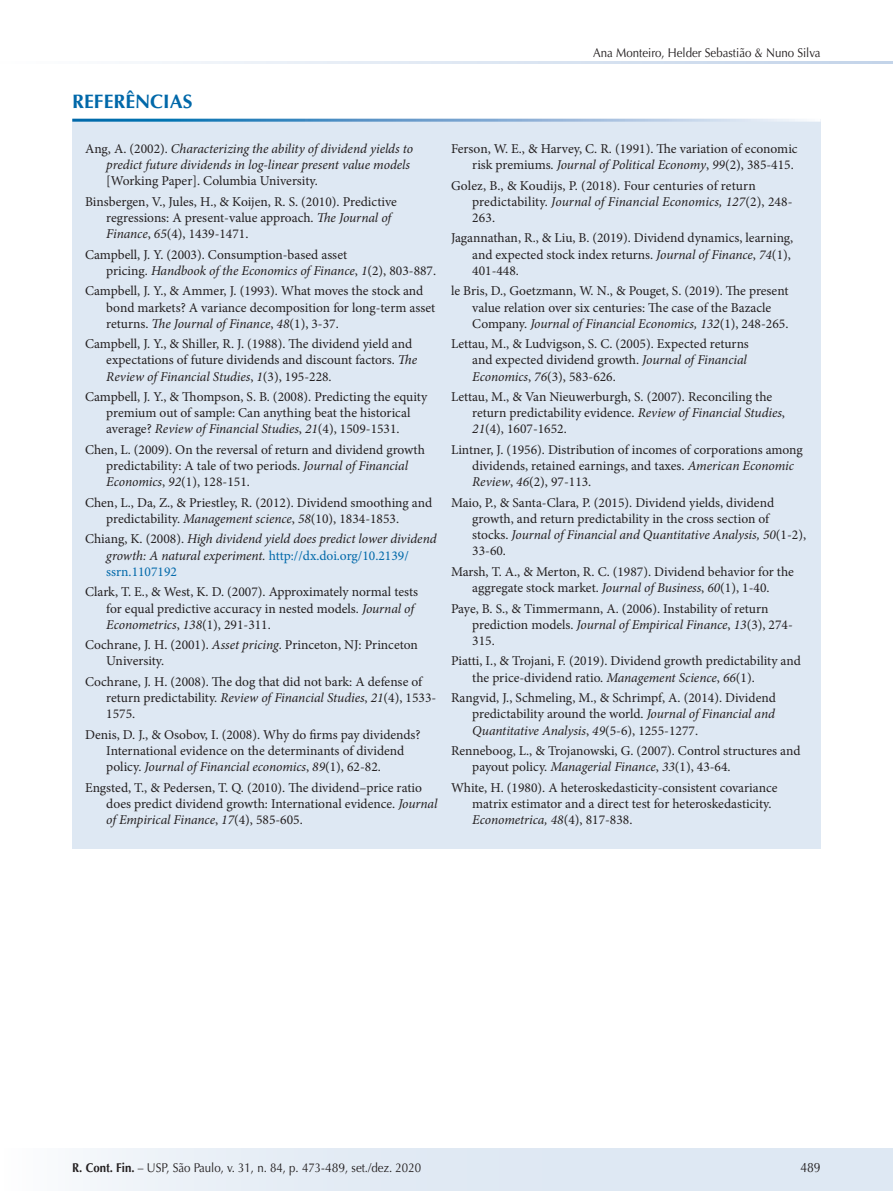
<style>
.page{position:relative;width:893px;height:1191px;background:#fff}
.page>*{position:absolute;margin:0;border:0;box-sizing:border-box;transform-origin:0 0}
.SUBTITULOS{font:700 19.5px "Optima LT Std";color:#0068a9}
.REFERENCES{font:13.5px/16.2px "Minion Pro";color:#231f20}
.REFERENCES-2{font:italic 13.5px/16.2px "Minion Pro";letter-spacing:-.005em;color:#231f20}
.t1{font:13.5px "Optima LT Std";color:#231f20;scale:.9 1}
.t2{font:12.75px "Optima LT Std";color:#231f20;scale:.9 1}
.s1{font-style:normal}
.s2{font-style:italic}
.s3{font-style:normal;color:#0068a9}
.s4{font-weight:700}
.s5{font-style:inherit}
</style>
<div class="page">
<div style="left:0;top:1148px;width:893px;height:43px;background:linear-gradient(to right,#f2f6fa,#d7e3f1)"></div>
<hr style="left:0;top:61px;width:893px;height:3px;background:#c2d3e9">
<div style="left:72px;top:119px;width:749px;height:729px;background:#dee8f3"></div>
<hr style="left:72px;top:119px;width:749px;height:3px;background:#fff">
<p class="SUBTITULOS" style="left:72px;top:90px;width:122px">REFERÊNCIAS</p>
<p class="REFERENCES-2" style="left:106px;top:140px;width:308px;text-indent:-21px"><span class="s1">Ang, A. (2002).</span> Characterizing the ability of dividend yields to predict future dividends in log-linear present value models <span class="s1">[Working Paper]. Columbia University.</span></p>
<p class="REFERENCES" style="left:106px;top:193px;width:292px;text-indent:-21px">Binsbergen, V., Jules, H., &amp; Koijen, R. S. (2010). Predictive regressions: A present-value approach. <span class="s2">The Journal of<br>Finance</span>, <span class="s2">65</span>(4), 1439-1471.</p>
<p class="REFERENCES" style="left:106px;top:246px;width:331px;text-indent:-21px">Campbell, J. Y. (2003). Consumption-based asset<br>pricing. <span class="s2">Handbook of the Economics of Finance</span>, <span class="s2">1</span>(2), 803-887.</p>
<p class="REFERENCES" style="left:106px;top:283px;width:330px;text-indent:-21px">Campbell, J. Y., &amp; Ammer, J. (1993). What moves the stock and bond markets? A variance decomposition for long-term asset returns. <span class="s2">The Journal of Finance</span>, <span class="s2">48</span>(1), 3-37.</p>
<p class="REFERENCES" style="left:106px;top:336px;width:312px;text-indent:-21px">Campbell, J. Y., &amp; Shiller, R. J. (1988). The dividend yield and expectations of future dividends and discount factors. <span class="s2">The<br>Review of Financial Studies</span>, <span class="s2">1</span>(3), 195-228.</p>
<p class="REFERENCES" style="left:85px;top:389px;width:344px;text-align:center">Campbell, J. Y., &amp; Thompson, S. B. (2008). Predicting the equity premium out of sample: Can anything beat the historical average? <span class="s2">Review of Financial Studies</span>, <span class="s2">21</span>(4), 1509-1531.</p>
<p class="REFERENCES" style="left:106px;top:441px;width:320px;text-indent:-21px">Chen, L. (2009). On the reversal of return and dividend growth predictability: A tale of two periods. <span class="s2">Journal of Financial<br>Economics</span>, <span class="s2">92</span>(1), 128-151.</p>
<p class="REFERENCES" style="left:106px;top:494px;width:327px;text-indent:-21px">Chen, L., Da, Z., &amp; Priestley, R. (2012). Dividend smoothing and predictability. <span class="s2">Management science</span>, <span class="s2">58</span>(10), 1834-1853.</p>
<p class="REFERENCES-2" style="left:106px;top:531px;width:332px;text-indent:-21px"><span class="s1">Chiang, K. (2008).</span> High dividend yield does predict lower dividend growth: A natural experiment. <span class="s3">http://dx.doi.org/10.2139/ ssrn.1107192</span></p>
<p class="REFERENCES" style="left:106px;top:584px;width:313px;text-indent:-21px">Clark, T. E., &amp; West, K. D. (2007). Approximately normal tests for equal predictive accuracy in nested models. <span class="s2">Journal of<br>Econometrics</span>, <span class="s2">138</span>(1), 291-311.</p>
<p class="REFERENCES" style="left:106px;top:637px;width:313px;text-indent:-21px">Cochrane, J. H. (2001). <span class="s2">Asset pricing</span>. Princeton, NJ: Princeton<br>University.</p>
<p class="REFERENCES" style="left:106px;top:673px;width:331px;text-indent:-21px">Cochrane, J. H. (2008). The dog that did not bark: A defense of return predictability. <span class="s2">Review of Financial Studies</span>, <span class="s2">21</span>(4), 1533-<br>1575.</p>
<p class="REFERENCES" style="left:106px;top:726px;width:316px;text-indent:-21px">Denis, D. J., &amp; Osobov, I. (2008). Why do firms pay dividends?<br>International evidence on the determinants of dividend policy. <span class="s2">Journal of Financial economics</span>, <span class="s2">89</span>(1), 62-82.</p>
<p class="REFERENCES" style="left:106px;top:779px;width:333px;text-indent:-21px">Engsted, T., &amp; Pedersen, T. Q. (2010). The dividend–price ratio does predict dividend growth: International evidence. <span class="s2">Journal of Empirical Finance</span>, <span class="s2">17</span>(4), 585-605.</p>
<p class="t2" style="left:593px;top:45px;width:254px">Ana Monteiro, Helder Sebastião &amp; Nuno Silva</p>
<p class="REFERENCES" style="left:451px;top:141px;width:348px;text-align:right">Ferson, W. E., &amp; Harvey, C. R. (1991). The variation of economic risk premiums. <span class="s2">Journal of Political Economy</span>, <span class="s2">99</span>(2), 385-415.</p>
<p class="REFERENCES" style="left:472px;top:177px;width:322px;text-indent:-21px">Golez, B., &amp; Koudijs, P. (2018). Four centuries of return predictability. <span class="s2">Journal of Financial Economics, 127</span>(2), 248-<br>263.</p>
<p class="REFERENCES" style="left:472px;top:230px;width:323px;text-indent:-21px">Jagannathan, R., &amp; Liu, B. (2019). Dividend dynamics, learning, and expected stock index returns. <span class="s2">Journal of Finance</span>, <span class="s2">74</span>(1),<br>401-448.</p>
<p class="REFERENCES" style="left:472px;top:283px;width:318px;text-indent:-21px">le Bris, D., Goetzmann, W. N., &amp; Pouget, S. (2019). The present value relation over six centuries: The case of the Bazacle<br>Company. <span class="s2">Journal of Financial Economics, 132</span>(1), 248-265.</p>
<p class="REFERENCES" style="left:472px;top:336px;width:278px;text-indent:-21px">Lettau, M., &amp; Ludvigson, S. C. (2005). Expected returns and expected dividend growth. <span class="s2">Journal of Financial<br>Economics</span>, <span class="s2">76</span>(3), 583-626.</p>
<p class="REFERENCES" style="left:472px;top:389px;width:314px;text-indent:-21px">Lettau, M., &amp; Van Nieuwerburgh, S. (2007). Reconciling the return predictability evidence. <span class="s2">Review of Financial Studies</span>,<br><span class="s2">21</span>(4), 1607-1652.</p>
<p class="REFERENCES" style="left:472px;top:441px;width:332px;text-indent:-21px">Lintner, J. (1956). Distribution of incomes of corporations among dividends, retained earnings, and taxes. <span class="s2">American Economic<br>Review</span>, <span class="s2">46</span>(2), 97-113.</p>
<p class="REFERENCES" style="left:472px;top:494px;width:335px;text-indent:-21px">Maio, P., &amp; Santa-Clara, P. (2015). Dividend yields, dividend growth, and return predictability in the cross section of stocks. <span class="s2">Journal of Financial and Quantitative Analysis, 50</span>(1-2), 33-60.</p>
<p class="REFERENCES" style="left:451px;top:563px;width:344px;text-align:center">Marsh, T. A., &amp; Merton, R. C. (1987). Dividend behavior for the aggregate stock market. <span class="s2">Journal of Business</span>, <span class="s2">60</span>(1), 1-40.</p>
<p class="REFERENCES" style="left:472px;top:600px;width:322px;text-indent:-21px">Paye, B. S., &amp; Timmermann, A. (2006). Instability of return prediction models. <span class="s2">Journal of Empirical Finance</span>, <span class="s2">13</span>(3), 274-<br>315.</p>
<p class="REFERENCES" style="left:472px;top:653px;width:330px;text-indent:-21px">Piatti, I., &amp; Trojani, F. (2019). Dividend growth predictability and the price-dividend ratio. <span class="s2">Management Science</span>, <span class="s2">66</span>(1).</p>
<p class="REFERENCES" style="left:472px;top:689px;width:305px;text-align:justify;text-indent:-21px">Rangvid, J., Schmeling, M., &amp; Schrimpf, A. (2014). Dividend predictability around the world. <span class="s2">Journal of Financial and Quantitative Analysis</span>, <span class="s2">49</span>(5-6), 1255-1277.</p>
<p class="REFERENCES" style="left:472px;top:742px;width:330px;text-indent:-21px">Renneboog, L., &amp; Trojanowski, G. (2007). Control structures and payout policy. <span class="s2">Managerial Finance</span>, <span class="s2">33</span>(1), 43-64.</p>
<p class="REFERENCES" style="left:472px;top:779px;width:307px;text-indent:-21px">White, H. (1980). A heteroskedasticity-consistent covariance matrix estimator and a direct test for heteroskedasticity.<br><span class="s2">Econometrica, 48</span>(4), 817-838.</p>
<p class="t2" style="left:72px;top:1159px;width:389px"><span class="s4">R. Cont. Fin.</span> – USP, São Paulo, v. 31, n. 84, p. 473-<span class="s5">489</span>, set./dez. 2020</p>
<p class="t1" style="left:800px;top:1160px;width:24px">489</p>
</div>
